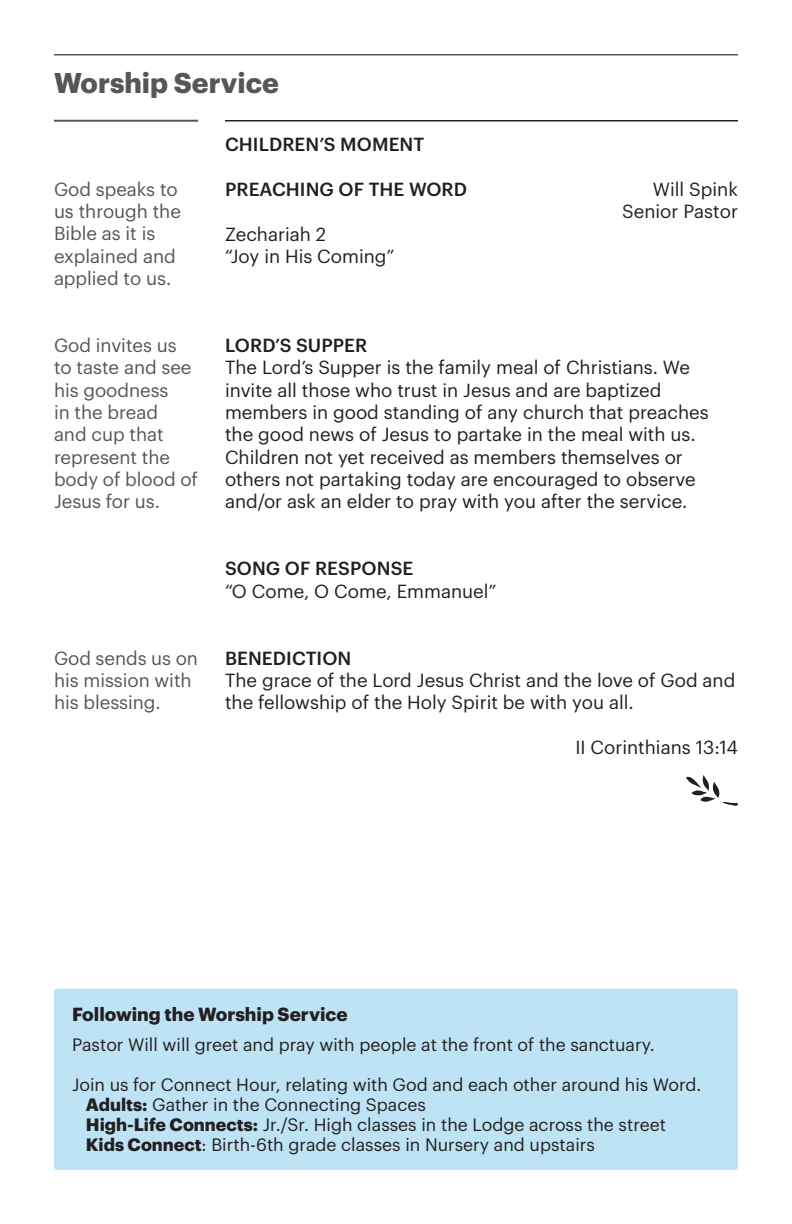
<style>
.page{position:relative;width:792px;height:1224px;background:#fff}
.page>*{position:absolute;margin:0;border:0;box-sizing:border-box;transform-origin:0 0}
.t1{font:52px "Southwood Collateral v 0.1";color:#231f20}
.t2{font:700 28px "Graphik";color:#555659}
.t3{font:18.6px/22.4px "Graphik";color:#231f20}
.t4{font:18.6px/22.4px "Graphik";letter-spacing:-.005em;color:#555659}
.t5{font:500 18.6px "Graphik";letter-spacing:.005em;color:#231f20}
.t6{font:700 18.6px "Graphik";color:#231f20}
.t7{font:17.6px "Graphik";color:#231f20}
.s1{font-weight:700}
</style>
<div class="page">
<hr style="left:54px;top:120px;width:144px;height:2px;background:#555659">
<hr style="left:225px;top:120px;width:513px;height:1px;background:#231f20">
<hr style="left:54px;top:54px;width:684px;height:2px;background:#555659">
<div style="left:54px;top:989px;width:684px;height:181px;background:#bee3f5;border-radius:3px"></div>
<p class="t2" style="left:54px;top:61px;width:226px">Worship Service</p>
<p class="t5" style="left:225px;top:130px;width:201px">CHILDREN’S MOMENT</p>
<p class="t5" style="left:225px;top:175px;width:244px">PREACHING OF THE WORD</p>
<p class="t3" style="left:653px;top:176px;width:87px">Will Spink</p>
<p class="t3" style="left:622px;top:199px;width:117px">Senior Pastor</p>
<p class="t3" style="left:225px;top:221px;width:103px">Zechariah 2</p>
<p class="t3" style="left:225px;top:243px;width:171px">“Joy in His Coming”</p>
<p class="t4" style="left:54px;top:176px;width:128px">God speaks to us through the<br>Bible as it is explained and applied to us.</p>
<p class="t4" style="left:54px;top:333px;width:146px">God invites us to taste and see his goodness<br>in the bread<br>and cup that represent the body of blood of<br>Jesus for us.</p>
<p class="t4" style="left:54px;top:645px;width:145px">God sends us on his mission with his blessing.</p>
<p class="t5" style="left:225px;top:331px;width:144px">LORD’S SUPPER</p>
<p class="t3" style="left:225px;top:355px;width:485px">The Lord’s Supper is the family meal of Christians. We invite all those who trust in Jesus and are baptized members in good standing of any church that preaches the good news of Jesus to partake in the meal with us.<br>Children not yet received as members themselves or others not partaking today are encouraged to observe and/or ask an elder to pray with you after the service.</p>
<p class="t5" style="left:225px;top:554px;width:190px">SONG OF RESPONSE</p>
<p class="t3" style="left:225px;top:578px;width:273px">“O Come, O Come, Emmanuel”</p>
<p class="t5" style="left:225px;top:644px;width:128px">BENEDICTION</p>
<p class="t3" style="left:225px;top:667px;width:512px">The grace of the Lord Jesus Christ and the love of God and the fellowship of the Holy Spirit be with you all.</p>
<p class="t3" style="left:575px;top:734px;width:164px">II Corinthians 13:14</p>
<p class="t1" style="left:686px;top:768px;width:53px">A</p>
<p class="t6" style="left:72px;top:1000px;width:277px">Following the Worship Service</p>
<p class="t7" style="left:72px;top:1031px;width:584px">Pastor Will will greet and pray with people at the front of the sanctuary.</p>
<p class="t7" style="left:72px;top:1071px;width:631px">Join us for Connect Hour, relating with God and each other around his Word.</p>
<p class="t7" style="left:86px;top:1091px;width:342px"><span class="s1">Adults:</span> Gather in the Connecting Spaces</p>
<p class="t7" style="left:86px;top:1111px;width:582px"><span class="s1">High-Life Connects:</span> Jr./Sr. High classes in the Lodge across the street</p>
<p class="t7" style="left:86px;top:1131px;width:511px"><span class="s1">Kids Connect</span>: Birth-6th grade classes in Nursery and upstairs</p>
</div>
